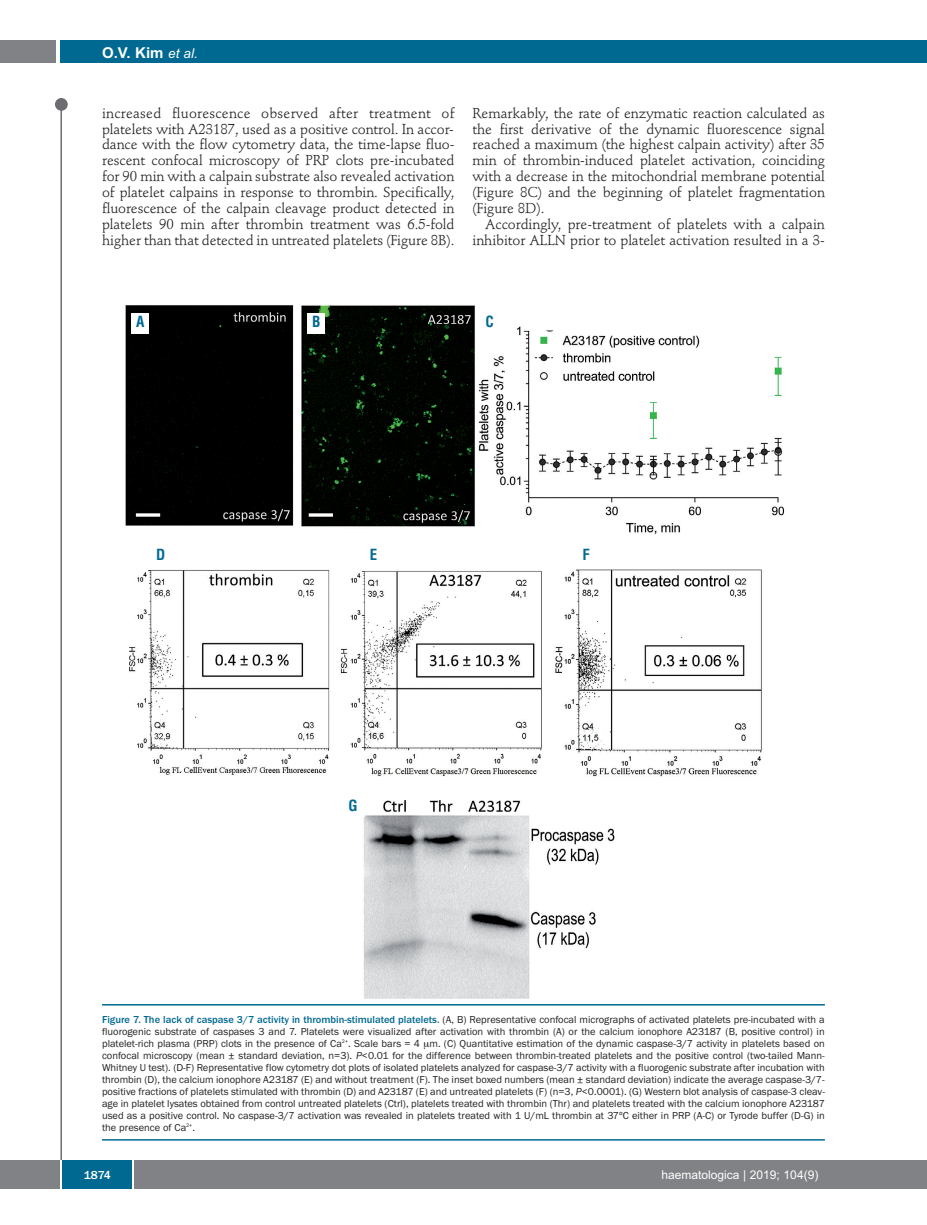
<style>
.page{position:relative;width:927px;height:1225px;background:#fff}
.page>*{position:absolute;margin:0;border:0;box-sizing:border-box;transform-origin:0 0}
.t1{font:700 15px "Arial";color:#fff}
.t2{font:700 condensed 15px "Helvetica";color:#006991}
.t3{font:14.25px/15.9px "Stempel Schneidler";letter-spacing:-.005em;color:#231f20;text-align:justify}
.t4{font:12px "Arial";color:#fff}
.t5{font:500 12px "Franklin Gothic";color:#fff}
.t6{font:10.5px/12px "Franklin Gothic";color:#231f20;text-align:justify}
.s1{font-weight:400;font-style:italic;font-size:13.5px}
.s2{font-weight:500;color:#006991}
.s3{font-style:italic}
</style>
<div class="page">
<div style="left:911px;top:40px;width:16px;height:22px;background:#006991"></div>
<div style="left:910px;top:1160px;width:17px;height:28px;background:#808285"></div>
<div style="left:55px;top:98px;width:13px;height:13px;background:#6c6d70;border-radius:50%"></div>
<hr style="left:60px;top:101px;width:2px;height:1061px;background:#6c6d70">
<div style="left:60px;top:40px;width:852px;height:22px;background:#006991"></div>
<div style="left:0;top:40px;width:56px;height:22px;background:#808285"></div>
<div style="left:0;top:1160px;width:911px;height:28px;background:#808285"></div>
<div style="left:62px;top:1160px;width:71px;height:28px;background:#006991"></div>
<hr style="left:60px;top:1160px;width:2px;height:28px;background:#fff">
<svg style="left:133px;top:1160px;width:1px;height:28px"></svg>
<img style="left:125px;top:304px;width:659px;height:695px">
<hr style="left:102px;top:1004px;width:723px;height:1px;background:#006991">
<hr style="left:102px;top:1139px;width:723px;height:1px;background:#006991">
<div style="left:131px;top:313px;width:18px;height:20px;background:#fff"></div>
<div style="left:307px;top:313px;width:18px;height:20px;background:#fff"></div>
<div style="left:480px;top:313px;width:19px;height:20px;background:#fff"></div>
<div style="left:152px;top:546px;width:17px;height:20px;background:#fff"></div>
<div style="left:365px;top:546px;width:17px;height:20px;background:#fff"></div>
<div style="left:341px;top:796px;width:24px;height:20px;background:#fff"></div>
<div style="left:577px;top:546px;width:18px;height:20px;background:#fff"></div>
<h1 class="t1" style="left:102px;top:44px;width:97px">O.V. Kim <span class="s1">et al.</span></h1>
<p class="t3" style="left:102px;top:106px;width:354px">increased fluorescence observed after treatment of platelets with A23187, used as a positive control. In accor&shy;dance with the flow cytometry data, the time-lapse fluo&shy;rescent confocal microscopy of PRP clots pre-incubated for 90 min with a calpain substrate also revealed activation of platelet calpains in response to thrombin. Specifically, fluorescence of the calpain cleavage product detected in platelets 90 min after thrombin treatment was 6.5-fold higher than that detected in untreated platelets (Figure 8B).</p>
<p class="t3" style="left:472px;top:106px;width:354px">Remarkably, the rate of enzymatic reaction calculated as the first derivative of the dynamic fluorescence signal reached a maximum (the highest calpain activity) after 35 min of thrombin-induced platelet activation, coinciding with a decrease in the mitochondrial membrane potential (Figure 8C) and the beginning of platelet fragmentation (Figure 8D).</p>
<h2 class="t3" style="left:472px;top:217px;width:354px;text-align:right">Accordingly, pre-treatment of platelets with a calpain inhibitor ALLN prior to platelet activation resulted in a 3-</h2>
<h1 class="t2" style="left:136px;top:313px;width:10px">A</h1>
<h1 class="t2" style="left:312px;top:313px;width:10px">B</h1>
<h1 class="t2" style="left:485px;top:313px;width:10px">C</h1>
<h1 class="t2" style="left:156px;top:546px;width:11px">D</h1>
<h1 class="t2" style="left:370px;top:546px;width:9px">E</h1>
<h1 class="t2" style="left:583px;top:546px;width:9px">F</h1>
<h1 class="t2" style="left:348px;top:796px;width:11px">G</h1>
<p class="t6" style="left:102px;top:1013px;width:724px"><span class="s2">Figure 7. The lack of caspase 3/7 activity in thrombin-stimulated platelets.</span> (A, B) Representative confocal micrographs of activated platelets pre-incubated with a fluorogenic substrate of caspases 3 and 7. Platelets were visualized after activation with thrombin (A) or the calcium ionophore A23187 (B, positive control) in platelet-rich plasma (PRP) clots in the presence of Ca<sup>2+</sup>. Scale bars = 4 m. (C) Quantitative estimation of the dynamic caspase-3/7 activity in platelets based on confocal microscopy (mean ± standard deviation, n=3). <span class="s3">P</span>&lt;0.01 for the difference between thrombin-treated platelets and the positive control (two-tailed Mann-Whitney U test). (D-F) Representative flow cytometry dot plots of isolated platelets analyzed for caspase-3/7 activity with a fluorogenic substrate after incubation with thrombin (D), the calcium ionophore A23187 (E) and without treatment (F). The inset boxed numbers (mean ± standard deviation) indicate the average caspase-3/7- positive fractions of platelets stimulated with thrombin (D) and A23187 (E) and untreated platelets (F) (n=3, <span class="s3">P</span>&lt;0.0001). (G) Western blot analysis of caspase-3 cleav&shy;age in platelet lysates obtained from control untreated platelets (Ctrl), platelets treated with thrombin (Thr) and platelets treated with the calcium ionophore A23187 used as a positive control. No caspase-3/7 activation was revealed in platelets treated with 1 U/mL thrombin at 37ºC either in PRP (A-C) or Tyrode buffer (D-G) in the presence of Ca<sup>2+</sup>.</p>
<p class="t5" style="left:84px;top:1167px;width:29px">1874</p>
<p class="t4" style="left:661px;top:1167px;width:158px">haematologica | 2019; 104(9)</p>
</div>
